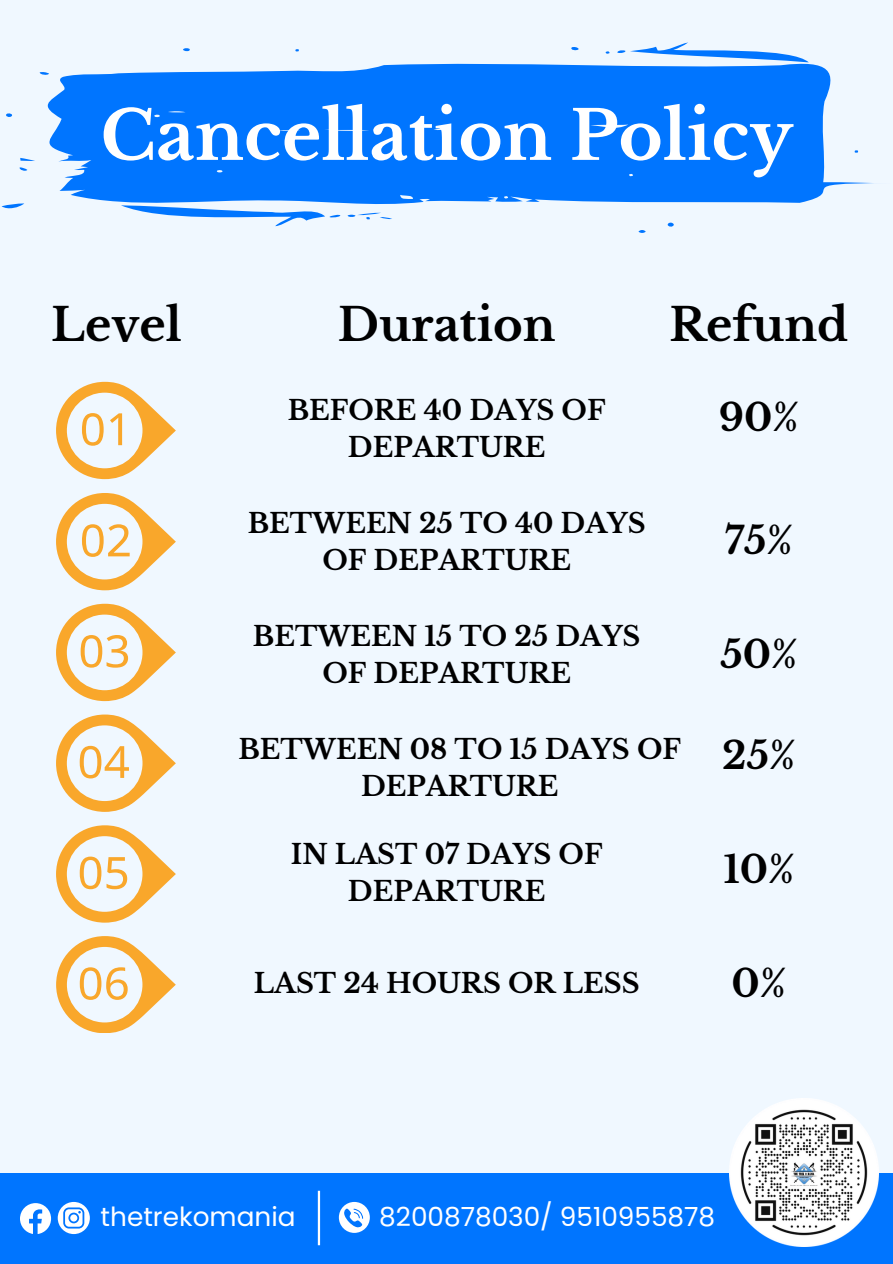
<style>
.page{position:relative;width:893px;height:1264px;background:#fff}
.page>*{position:absolute;margin:0;border:0;box-sizing:border-box;transform-origin:0 0}
.t1{font:700 67.5px "Libre Baskerville";color:#fff}
.t2{font:700 45px "Libre Baskerville";color:#000}
.t3{font:700 37.5px "Libre Baskerville";color:#000}
.t4{font:700 27px/37.2px "Libre Baskerville";color:#000;text-align:center}
.t5{font:26.4px "Poppins";color:#fff}
</style>
<div class="page">
<div style="left:0;top:0;width:892px;height:1263px;background:#f0f8ff"></div>
<svg style="left:571px;top:47px;width:7px;height:4px"></svg>
<svg style="left:183px;top:48px;width:7px;height:4px"></svg>
<svg style="left:295px;top:49px;width:4px;height:3px"></svg>
<svg style="left:605px;top:42px;width:198px;height:17px"></svg>
<svg style="left:47px;top:59px;width:827px;height:145px;background:#2489ff"></svg>
<svg style="left:39px;top:72px;width:10px;height:4px"></svg>
<svg style="left:6px;top:113px;width:7px;height:4px"></svg>
<svg style="left:854px;top:150px;width:4px;height:3px"></svg>
<svg style="left:20px;top:158px;width:15px;height:3px"></svg>
<svg style="left:19px;top:167px;width:8px;height:4px"></svg>
<svg style="left:2px;top:203px;width:22px;height:6px"></svg>
<svg style="left:121px;top:205px;width:220px;height:21px"></svg>
<svg style="left:347px;top:213px;width:45px;height:7px"></svg>
<svg style="left:667px;top:222px;width:7px;height:5px"></svg>
<svg style="left:638px;top:230px;width:7px;height:3px"></svg>
<div style="left:0;top:1172px;width:892px;height:91px;background:#0075ff"></div>
<svg style="left:339px;top:1201px;width:31px;height:31px"></svg>
<svg style="left:58px;top:1201px;width:32px;height:32px"></svg>
<svg style="left:20px;top:1203px;width:31px;height:30px"></svg>
<hr style="left:318px;top:1190px;width:2px;height:55px;background:#fff">
<img style="left:729px;top:1098px;width:149px;height:148px">
<svg style="left:56px;top:382px;width:119px;height:97px"></svg>
<svg style="left:56px;top:493px;width:119px;height:97px"></svg>
<svg style="left:56px;top:603px;width:119px;height:98px"></svg>
<svg style="left:56px;top:714px;width:119px;height:97px"></svg>
<svg style="left:56px;top:825px;width:119px;height:97px"></svg>
<svg style="left:56px;top:936px;width:119px;height:96px"></svg>
<p class="t1" style="left:100px;top:94px;width:694px">Cancellation Policy</p>
<p class="t2" style="left:51px;top:297px;width:132px">Level</p>
<p class="t2" style="left:338px;top:297px;width:219px">Duration</p>
<p class="t2" style="left:669px;top:297px;width:180px">Refund</p>
<p class="t4" style="left:288px;top:392px;width:319px">BEFORE 40 DAYS OF<br>DEPARTURE</p>
<p class="t4" style="left:248px;top:505px;width:399px">BETWEEN 25 TO 40 DAYS<br>OF DEPARTURE</p>
<p class="t4" style="left:253px;top:618px;width:389px">BETWEEN 15 TO 25 DAYS<br>OF DEPARTURE</p>
<p class="t4" style="left:238px;top:730px;width:444px">BETWEEN 08 TO 15 DAYS OF<br>DEPARTURE</p>
<p class="t4" style="left:291px;top:835px;width:313px">IN LAST 07 DAYS OF<br>DEPARTURE</p>
<p class="t4" style="left:254px;top:965px;width:387px">LAST 24 HOURS OR LESS</p>
<p class="t3" style="left:718px;top:394px;width:82px">90%</p>
<p class="t3" style="left:724px;top:517px;width:70px">75%</p>
<p class="t3" style="left:720px;top:632px;width:79px">50%</p>
<p class="t3" style="left:722px;top:732px;width:75px">25%</p>
<p class="t3" style="left:723px;top:846px;width:73px">10%</p>
<p class="t3" style="left:731px;top:960px;width:57px">0%</p>
<p class="t5" style="left:101px;top:1198px;width:196px">thetrekomania</p>
<p class="t5" style="left:379px;top:1198px;width:337px">8200878030/ 9510955878</p>
</div>
